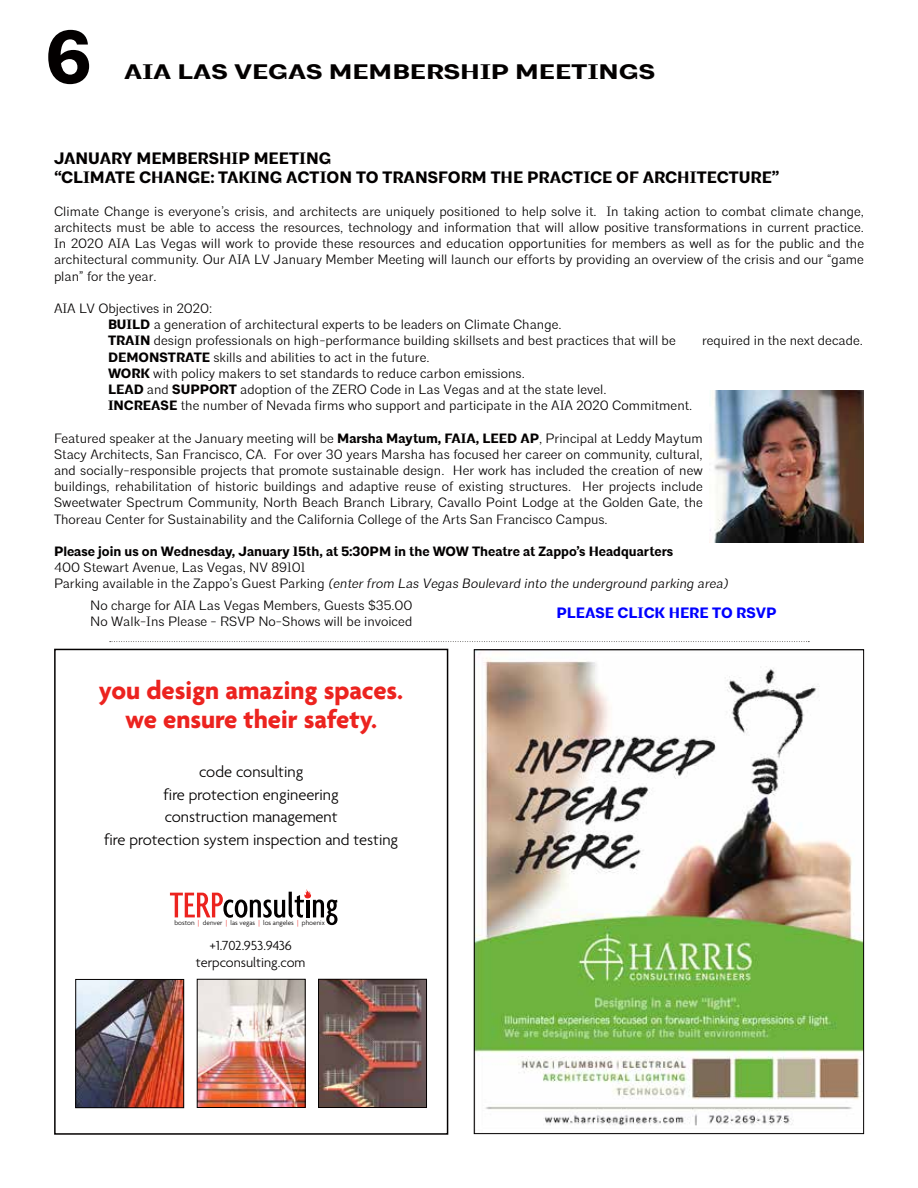
<style>
.page{position:relative;width:918px;height:1188px;background:#fff}
.page>*{position:absolute;margin:0;border:0;box-sizing:border-box;transform-origin:0 0}
.t1{font:700 75px "Architype";color:#030000}
.t2{font:700 27px/28.5px "Agenda";color:#ec231f;text-align:center}
.t3{font:700 21px "Architype";color:#030000;scale:1.25 1}
.t4{font:300 16.5px/22.5px "Agenda";color:#030000;text-align:center}
.t5{font:700 16.5px/19.8px "Architype";color:#030000}
.t6{font:700 15px "Architype";color:#00f}
.t7{font:300 14.25px/16.5px "Agenda";color:#030000;text-align:center}
.t8{font:300 13.5px/16.2px "Architype";color:#030000}
.t9{font:700 13.5px "Architype";color:#030000}
.t10{font:300 7.2px "Agenda";color:#030000}
.s1{font-weight:700}
.s2{font-style:italic}
.s3{color:#ec231f}
</style>
<div class="page">
<img style="left:476px;top:651px;width:386px;height:475px">
<img style="left:710px;top:391px;width:154px;height:151px">
<div style="left:54px;top:649px;width:394px;height:486px;border:2px solid #030000"></div>
<img style="left:78px;top:981px;width:104px;height:125px">
<div style="left:76px;top:979px;width:108px;height:129px;border:1px solid #030000"></div>
<img style="left:320px;top:981px;width:105px;height:125px">
<div style="left:318px;top:979px;width:109px;height:129px;border:1px solid #030000"></div>
<img style="left:199px;top:981px;width:104px;height:125px">
<div style="left:197px;top:979px;width:108px;height:129px;border:1px solid #030000"></div>
<svg style="left:170px;top:889px;width:168px;height:36px"></svg>
<svg style="left:110px;top:641px;width:699px;height:1px"></svg>
<h1 class="t1" style="left:45px;top:12px;width:48px">6</h1>
<h3 class="t3" style="left:124px;top:59px;width:426px">AIA LAS VEGAS MEMBERSHIP MEETINGS</h3>
<p class="t5" style="left:54px;top:149px;width:727px">JANUARY MEMBERSHIP MEETING<br>“CLIMATE CHANGE: TAKING ACTION TO TRANSFORM THE PRACTICE OF ARCHITECTURE”</p>
<p class="t8" style="left:54px;top:203px;width:812px;text-align:justify">Climate Change is everyone’s crisis, and architects are uniquely positioned to help solve it. In taking action to combat climate change, architects must be able to access the resources, technology and information that will allow positive transformations in current practice.<br>In 2020 AIA Las Vegas will work to provide these resources and education opportunities for members as well as for the public and the architectural community. Our AIA LV January Member Meeting will launch our efforts by providing an overview of the crisis and our “game plan” for the year.</p>
<p class="t8" style="left:108px;top:300px;width:569px;text-indent:-54px">AIA LV Objectives in 2020:<br><span class="s1">BUILD</span> a generation of architectural experts to be leaders on Climate Change.<br><span class="s1">TRAIN</span> design professionals on high-performance building skillsets and best practices that will be</p>
<p class="t8" style="left:702px;top:333px;width:162px">required in the next decade.</p>
<p class="t8" style="left:108px;top:349px;width:586px"><span class="s1">DEMONSTRATE</span> skills and abilities to act in the future.<br><span class="s1">WORK</span> with policy makers to set standards to reduce carbon emissions.<br><span class="s1">LEAD</span> and <span class="s1">SUPPORT</span> adoption of the ZERO Code in Las Vegas and at the state level.<br><span class="s1">INCREASE</span> the number of Nevada firms who support and participate in the AIA 2020 Commitment.</p>
<p class="t8" style="left:54px;top:430px;width:650px;text-align:justify">Featured speaker at the January meeting will be <span class="s1">Marsha Maytum, FAIA, LEED AP</span>, Principal at Leddy Maytum Stacy Architects, San Francisco, CA. For over 30 years Marsha has focused her career on community, cultural, and socially-responsible projects that promote sustainable design. Her work has included the creation of new buildings, rehabilitation of historic buildings and adaptive reuse of existing structures. Her projects include Sweetwater Spectrum Community, North Beach Branch Library, Cavallo Point Lodge at the Golden Gate, the Thoreau Center for Sustainability and the California College of the Arts San Francisco Campus.</p>
<p class="t9" style="left:54px;top:543px;width:621px">Please join us on Wednesday, January 15th, at 5:30PM in the WOW Theatre at Zappo’s Headquarters</p>
<p class="t8" style="left:54px;top:560px;width:678px">400 Stewart Avenue, Las Vegas, NV 89101<br>Pa r ki n g ava i l a b l e i n t h e Z a p p o’s G u est Pa r ki n g <span class="s2">(enterfrom Las Vegas Boulevard into the underground parking area)</span></p>
<p class="t8" style="left:90px;top:597px;width:324px">No charge for AIA Las Vegas Members, Guests $35.00<br>No Walk-Ins Please - RSVP No-Shows will be invoiced</p>
<p class="t6" style="left:556px;top:604px;width:222px">PLEASE CLICK HERE TO RSVP</p>
<h2 class="t2" style="left:99px;top:678px;width:306px">you design amazing spaces. we ensure their safety.</h2>
<p class="t4" style="left:104px;top:762px;width:295px">code consulting<br>f ire protection engineering<br>construction management<br>f ire protection system inspection and testing</p>
<p class="t10" style="left:174px;top:919px;width:152px">boston <span class="s3">|</span> denver <span class="s3">|</span> las vegas <span class="s3">|</span> los angeles <span class="s3">|</span> phoenix</p>
<p class="t7" style="left:196px;top:938px;width:111px">+1.702.953.9436 terpconsulting.com</p>
</div>
